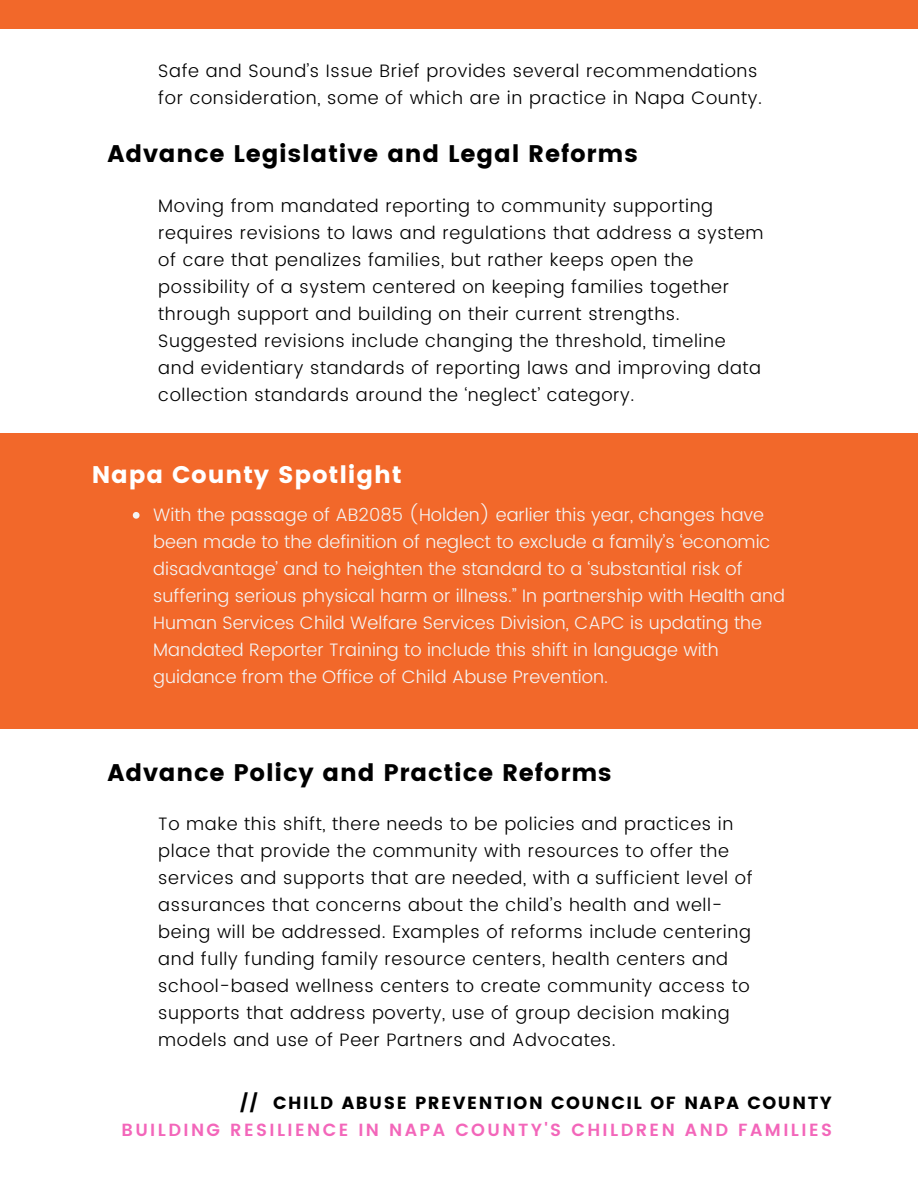
<style>
.page{position:relative;width:918px;height:1188px;background:#fff}
.page>*{position:absolute;margin:0;border:0;box-sizing:border-box;transform-origin:0 0}
.t1{font:24px "Poppins";letter-spacing:.035em;color:#000}
.t2{font:24px "Poppins";letter-spacing:.035em;color:#fff}
.t3{font:300 18px/27px "Poppins";letter-spacing:.035em;color:#000}
.t4{font:300 18px/27px "Poppins";color:#f4f4f4}
.t5{font:600 17.55px "Poppins";letter-spacing:.135em;color:#f366ba}
.t6{font:17.55px "Poppins";letter-spacing:.09em;color:#000}
</style>
<div class="page">
<div style="left:0;top:0;width:918px;height:29px;background:#f2682a"></div>
<div style="left:0;top:433px;width:918px;height:295px;background:#f2682a"></div>
<svg style="left:133px;top:512px;width:7px;height:7px"></svg>
<p class="t3" style="left:158px;top:57px;width:605px">Safe and Sound’s Issue Brief provides several recommendations for consideration, some of which are in practice in Napa County.</p>
<h1 class="t1" style="left:107px;top:140px;width:532px">Advance Legislative and Legal Reforms</h1>
<p class="t3" style="left:158px;top:192px;width:607px">Moving from mandated reporting to community supporting requires revisions to laws and regulations that address a system of care that penalizes families, but rather keeps open the possibility of a system centered on keeping families together through support and building on their current strengths.<br>Suggested revisions include changing the threshold, timeline and evidentiary standards of reporting laws and improving data collection standards around the ‘neglect’ category.</p>
<h1 class="t2" style="left:92px;top:461px;width:311px">Napa County Spotlight</h1>
<p class="t4" style="left:153px;top:501px;width:633px">With the passage of AB2085 (Holden) earlier this year, changes have been made to the definition of neglect to exclude a family’s ‘economic disadvantage’ and to heighten the standard to a ‘substantial risk of suffering serious physical harm or illness.” In partnership with Health and Human Services Child Welfare Services Division, CAPC is updating the Mandated Reporter Training to include this shift in language with guidance from the Office of Child Abuse Prevention.</p>
<h1 class="t1" style="left:107px;top:758px;width:506px">Advance Policy and Practice Reforms</h1>
<p class="t3" style="left:158px;top:810px;width:596px">To make this shift, there needs to be policies and practices in place that provide the community with resources to offer the services and supports that are needed, with a sufficient level of assurances that concerns about the child’s health and well&shy;being will be addressed. Examples of reforms include centering and fully funding family resource centers, health centers and school-based wellness centers to create community access to supports that address poverty, use of group decision making models and use of Peer Partners and Advocates.</p>
<p class="t6" style="left:240px;top:1092px;width:593px">// CHILD ABUSE PREVENTION COUNCIL OF NAPA COUNTY</p>
<p class="t5" style="left:122px;top:1120px;width:712px">BUILDING RESILIENCE IN NAPA COUNTY'S CHILDREN AND FAMILIES</p>
</div>
